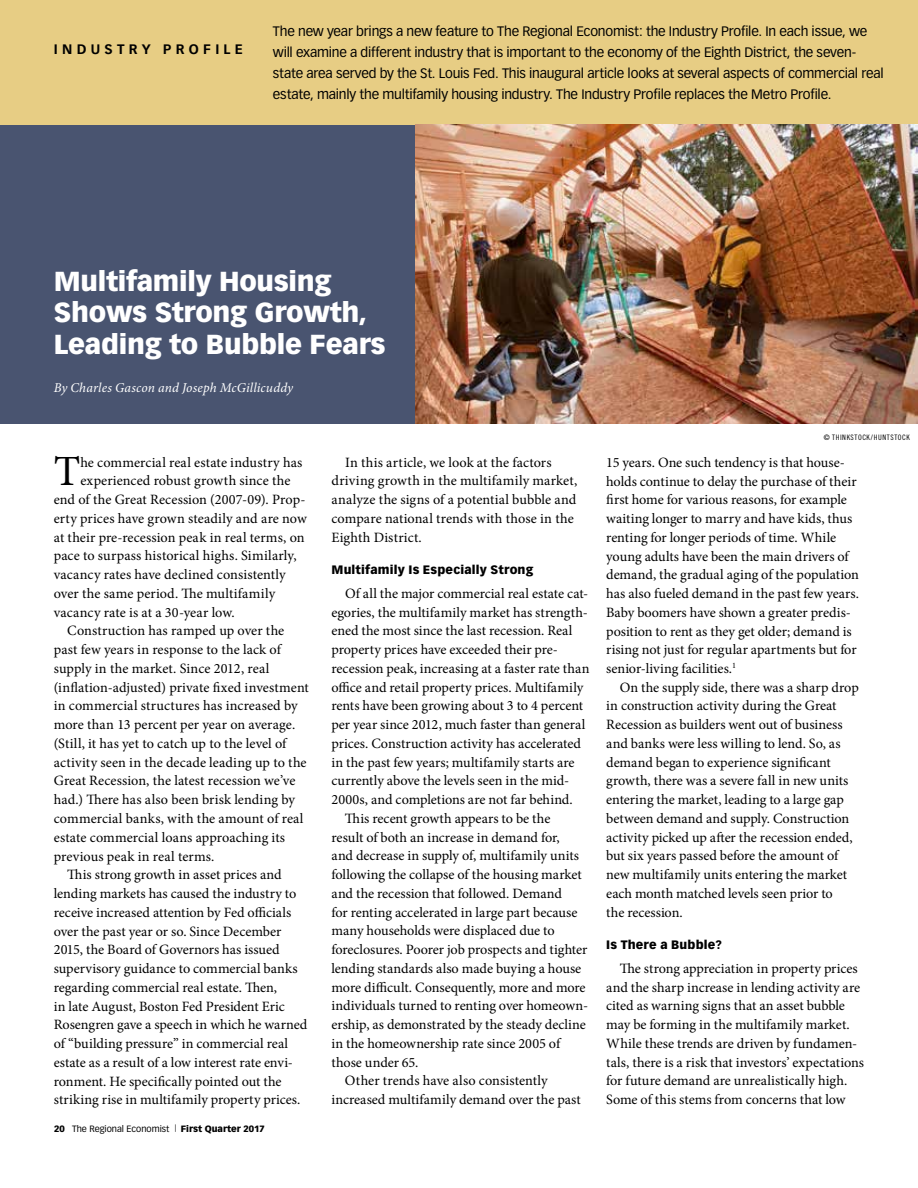
<style>
.page{position:relative;width:918px;height:1188px;background:#fff}
.page>*{position:absolute;margin:0;border:0;box-sizing:border-box;transform-origin:0 0}
.t1{font:43.05px "Minion Pro";color:#000}
.t2{font:900 27px/31.5px "Vectora LH";letter-spacing:-.01em;color:#fff}
.t3{font:14.25px/18.8px "Minion Pro";color:#000}
.t4{font:13.5px/21px "Vectora LH";letter-spacing:-.015em;color:#000}
.t5{font:italic 13.5px "Minion Pro";letter-spacing:.01em;color:#fff}
.t6{font:700 13.5px "Vectora LH";letter-spacing:.32em;color:#000}
.t7{font:900 12px "Vectora LT Std";letter-spacing:.015em;color:#000}
.t8{font:9px "Vectora LH";color:#000}
.t9{font:7.5px "Trade Gothic Cond Eighteen";letter-spacing:.08em;color:#000}
.s1{font-weight:900}
</style>
<div class="page">
<div style="left:0;top:0;width:430px;height:424px;background:#495470"></div>
<div style="left:0;top:0;width:918px;height:124px;background:#e7cd84"></div>
<img style="left:416px;top:124px;width:502px;height:299px">
<p class="t6" style="left:54px;top:41px;width:191px">INDUSTRY PROFILE</p>
<p class="t4" style="left:273px;top:21px;width:612px">The new year brings a new feature to The Regional Economist: the Industry Profile. In each issue, we will examine a different industry that is important to the economy of the Eighth District, the seven&shy;state area served by the St. Louis Fed. This inaugural article looks at several aspects of commercial real estate, mainly the multifamily housing industry. The Industry Profile replaces the Metro Profile.</p>
<h2 class="t2" style="left:54px;top:265px;width:333px">Multifamily Housing<br>Shows Strong Growth,<br>Leading to Bubble Fears</h2>
<p class="t5" style="left:54px;top:378px;width:241px">By Charles Gascon and Joseph McGillicuddy</p>
<h1 class="t1" style="left:54px;top:443px;width:28px">T</h1>
<p class="t3" style="left:80px;top:453px;width:224px">he commercial real estate industry has</p>
<p class="t3" style="left:80px;top:472px;width:212px">experienced robust growth since the</p>
<p class="t3" style="left:54px;top:490px;width:253px">end of the Great Recession (2007-09). Prop-</p>
<p class="t3" style="left:54px;top:509px;width:254px">erty prices have grown steadily and are now</p>
<p class="t3" style="left:54px;top:528px;width:252px">at their pre-recession peak in real terms, on</p>
<p class="t3" style="left:54px;top:547px;width:244px">pace to surpass historical highs. Similarly,</p>
<p class="t3" style="left:54px;top:565px;width:233px">vacancy rates have declined consistently</p>
<p class="t3" style="left:54px;top:584px;width:223px">over the same period. The multifamily</p>
<p class="t3" style="left:54px;top:603px;width:182px">vacancy rate is at a 30-year low.</p>
<p class="t3" style="left:67px;top:622px;width:218px">Construction has ramped up over the</p>
<p class="t3" style="left:54px;top:640px;width:229px">past few years in response to the lack of</p>
<p class="t3" style="left:54px;top:659px;width:217px">supply in the market. Since 2012, real</p>
<p class="t3" style="left:54px;top:678px;width:257px">(inflation-adjusted) private fixed investment</p>
<p class="t3" style="left:54px;top:697px;width:245px">in commercial structures has increased by</p>
<p class="t3" style="left:54px;top:715px;width:243px">more than 13 percent per year on average.</p>
<p class="t3" style="left:54px;top:734px;width:234px">(Still, it has yet to catch up to the level of</p>
<p class="t3" style="left:54px;top:753px;width:254px">activity seen in the decade leading up to the</p>
<p class="t3" style="left:54px;top:772px;width:243px">Great Recession, the latest recession we’ve</p>
<p class="t3" style="left:54px;top:790px;width:243px">had.) There has also been brisk lending by</p>
<p class="t3" style="left:54px;top:809px;width:251px">commercial banks, with the amount of real</p>
<p class="t3" style="left:54px;top:828px;width:233px">estate commercial loans approaching its</p>
<p class="t3" style="left:54px;top:847px;width:162px">previous peak in real terms.</p>
<p class="t3" style="left:67px;top:865px;width:216px">This strong growth in asset prices and</p>
<p class="t3" style="left:54px;top:884px;width:244px">lending markets has caused the industry to</p>
<p class="t3" style="left:54px;top:903px;width:239px">receive increased attention by Fed officials</p>
<p class="t3" style="left:54px;top:922px;width:229px">over the past year or so. Since December</p>
<p class="t3" style="left:54px;top:940px;width:227px">2015, the Board of Governors has issued</p>
<p class="t3" style="left:54px;top:959px;width:246px">supervisory guidance to commercial banks</p>
<p class="t3" style="left:54px;top:978px;width:225px">regarding commercial real estate. Then,</p>
<p class="t3" style="left:54px;top:997px;width:233px">in late August, Boston Fed President Eric</p>
<p class="t3" style="left:54px;top:1015px;width:255px">Rosengren gave a speech in which he warned</p>
<p class="t3" style="left:54px;top:1034px;width:236px">of “building pressure” in commercial real</p>
<p class="t3" style="left:54px;top:1053px;width:241px">estate as a result of a low interest rate envi-</p>
<p class="t3" style="left:54px;top:1072px;width:229px">ronment. He specifically pointed out the</p>
<p class="t3" style="left:54px;top:1090px;width:248px">striking rise in multifamily property prices.</p>
<p class="t8" style="left:54px;top:1123px;width:212px"><span class="s1">20</span> The Regional Economist <sup>|</sup> <span class="s1">First Quarter 2017</span></p>
<p class="t3" style="left:332px;top:453px;width:247px;text-indent:13px">In this article, we look at the factors driving growth in the multifamily market, analyze the signs of a potential bubble and compare national trends with those in the Eighth District.</p>
<p class="t7" style="left:332px;top:562px;width:203px">Multifamily Is Especially Strong</p>
<p class="t3" style="left:345px;top:584px;width:245px">Of all the major commercial real estate cat-</p>
<p class="t3" style="left:331px;top:603px;width:258px">egories, the multifamily market has strength-</p>
<p class="t3" style="left:331px;top:622px;width:242px">ened the most since the last recession. Real</p>
<p class="t3" style="left:331px;top:640px;width:228px">property prices have exceeded their pre-</p>
<p class="t3" style="left:331px;top:659px;width:259px">recession peak, increasing at a faster rate than</p>
<p class="t3" style="left:331px;top:678px;width:253px">office and retail property prices. Multifamily</p>
<p class="t3" style="left:331px;top:697px;width:253px">rents have been growing about 3 to 4 percent</p>
<p class="t3" style="left:331px;top:715px;width:255px">per year since 2012, much faster than general</p>
<p class="t3" style="left:331px;top:734px;width:251px">prices. Construction activity has accelerated</p>
<p class="t3" style="left:331px;top:753px;width:245px">in the past few years; multifamily starts are</p>
<p class="t3" style="left:331px;top:772px;width:239px">currently above the levels seen in the mid-</p>
<p class="t3" style="left:331px;top:790px;width:243px">2000s, and completions are not far behind.</p>
<p class="t3" style="left:345px;top:809px;width:207px">This recent growth appears to be the</p>
<p class="t3" style="left:331px;top:828px;width:230px">result of both an increase in demand for,</p>
<p class="t3" style="left:331px;top:847px;width:249px">and decrease in supply of, multifamily units</p>
<p class="t3" style="left:331px;top:865px;width:252px">following the collapse of the housing market</p>
<p class="t3" style="left:331px;top:884px;width:232px">and the recession that followed. Demand</p>
<p class="t3" style="left:331px;top:903px;width:248px">for renting accelerated in large part because</p>
<p class="t3" style="left:331px;top:922px;width:225px">many households were displaced due to</p>
<p class="t3" style="left:331px;top:940px;width:257px">foreclosures. Poorer job prospects and tighter</p>
<p class="t3" style="left:331px;top:959px;width:251px">lending standards also made buying a house</p>
<p class="t3" style="left:331px;top:978px;width:256px">more difficult. Consequently, more and more</p>
<p class="t3" style="left:331px;top:997px;width:258px">individuals turned to renting over homeown-</p>
<p class="t3" style="left:331px;top:1015px;width:256px">ership, as demonstrated by the steady decline</p>
<p class="t3" style="left:331px;top:1034px;width:230px">in the homeownership rate since 2005 of</p>
<p class="t3" style="left:331px;top:1053px;width:88px">those under 65.</p>
<p class="t3" style="left:345px;top:1072px;width:204px">Other trends have also consistently</p>
<p class="t3" style="left:331px;top:1090px;width:251px">increased multifamily demand over the past</p>
<p class="t9" style="left:824px;top:433px;width:88px">© THINKSTOCK/HUNTSTOCK</p>
<p class="t3" style="left:606px;top:453px;width:254px">15 years. One such tendency is that house&shy;holds continue to delay the purchase of their first home for various reasons, for example waiting longer to marry and have kids, thus renting for longer periods of time. While young adults have been the main drivers of demand, the gradual aging of the population has also fueled demand in the past few years.<br>Baby boomers have shown a greater predis&shy;position to rent as they get older; demand is rising not just for regular apartments but for senior-living facilities.<sup>1</sup></p>
<p class="t3" style="left:606px;top:678px;width:254px;text-indent:13px">On the supply side, there was a sharp drop in construction activity during the Great Recession as builders went out of business and banks were less willing to lend. So, as demand began to experience significant growth, there was a severe fall in new units entering the market, leading to a large gap between demand and supply. Construction activity picked up after the recession ended, but six years passed before the amount of new multifamily units entering the market each month matched levels seen prior to<br>the recession.</p>
<p class="t7" style="left:606px;top:937px;width:117px">Is There a Bubble?</p>
<p class="t3" style="left:606px;top:959px;width:259px;text-indent:13px">The strong appreciation in property prices and the sharp increase in lending activity are cited as warning signs that an asset bubble may be forming in the multifamily market.<br>While these trends are driven by fundamen&shy;tals, there is a risk that investors’ expectations for future demand are unrealistically high.<br>Some of this stems from concerns that low</p>
</div>
